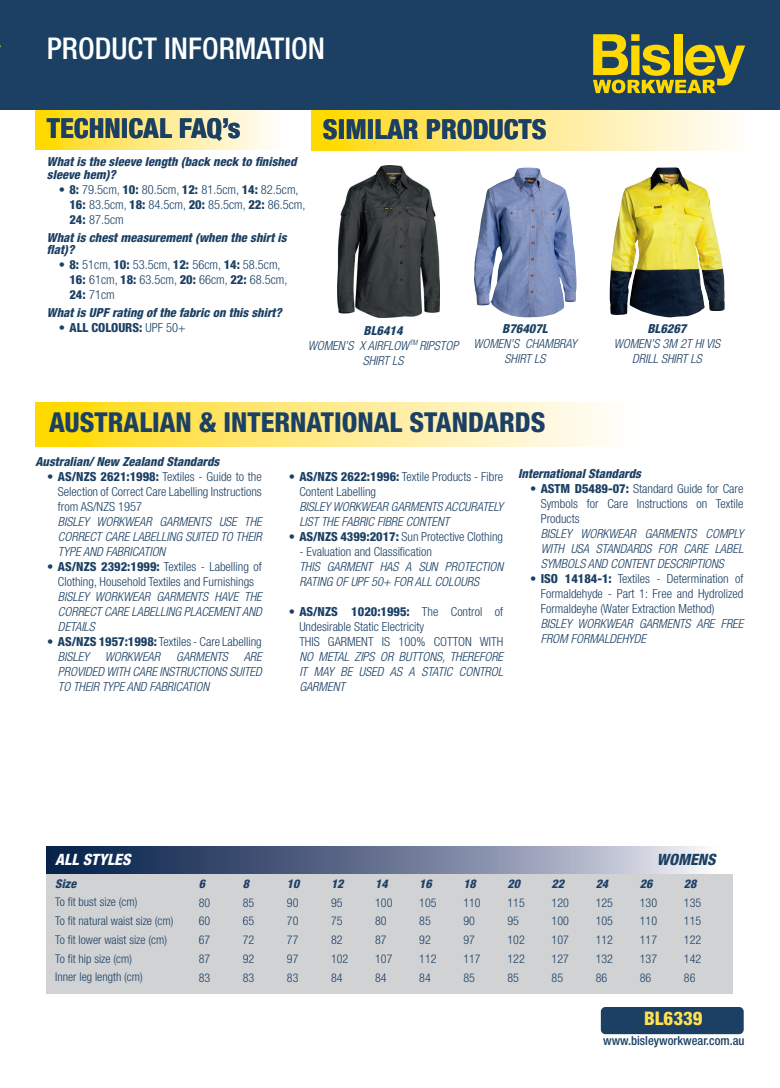
<style>
.page{position:relative;width:780px;height:1088px;background:#fff}
.page>*{position:absolute;margin:0;border:0;box-sizing:border-box;transform-origin:0 0}
.t1{font:300 condensed 30px "Helvetica Neue LT Std";color:#fff}
.t2{font:800 condensed 27.5px "Helvetica Neue LT Std";color:#1b4064}
.t3{font:800 condensed 18.75px "Helvetica Neue LT Std";color:#ffe152}
.t4{font:italic 800 condensed 15.62px "Helvetica Neue LT Std";color:#fff}
.t5{font:italic 800 condensed 15.62px "Helvetica Neue LT Std";color:#1b4064}
.t6{font:300 condensed 12.5px/15px "Helvetica Neue LT Std";color:#1b4064}
.t7{font:italic 300 condensed 12.5px/15px "Helvetica Neue LT Std";color:#1b4064;text-align:justify}
.t8{font:italic 800 condensed 12.5px/12.5px "Helvetica Neue LT Std";color:#1b4064}
.t9{font:500 condensed 12.5px "Helvetica Neue LT Std";color:#1b4064}
.t10{font:800 condensed 12.5px "Helvetica Neue LT Std";color:#1b4064}
.t11{font:300 condensed 12px/18.8px "Helvetica Neue LT Std";color:#1b4064}
.t12{font:italic 800 condensed 12px "Helvetica Neue LT Std";color:#1b4064}
.s1{font-weight:800}
.s2{font-weight:300}
.s3{font-style:normal}
.s4{font-weight:800;font-style:italic}
</style>
<div class="page">
<div style="left:600px;top:1007px;width:143px;height:27px;background:#1b4064;border-radius:5px"></div>
<svg style="left:35px;top:109px;width:276px;height:40px"></svg>
<svg style="left:311px;top:109px;width:451px;height:41px"></svg>
<div style="left:0;top:0;width:18px;height:109px;background:#1b4064"></div>
<div style="left:18px;top:0;width:762px;height:109px;background:#1b4064"></div>
<svg style="left:593px;top:34px;width:152px;height:59px"></svg>
<svg style="left:35px;top:403px;width:572px;height:43px"></svg>
<div style="left:46px;top:873px;width:686px;height:120px;background:#d1d2d4"></div>
<svg style="left:46px;top:846px;width:657px;height:27px"></svg>
<img style="left:609px;top:167px;width:115px;height:150px">
<img style="left:474px;top:167px;width:102px;height:150px">
<img style="left:338px;top:166px;width:101px;height:151px">
<p class="t1" style="left:47px;top:31px;width:266px">PRODUCT INFORMATION</p>
<p class="t2" style="left:47px;top:111px;width:195px">TECHNICAL FAQ’s</p>
<p class="t2" style="left:323px;top:112px;width:225px">SIMILAR PRODUCTS</p>
<p class="t8" style="left:47px;top:156px;width:251px">What is the sleeve length (back neck to finished sleeve hem)?</p>
<p class="t6" style="left:69px;top:182px;width:237px;text-indent:-11px"><span class="s1">• 8:</span> 79.5cm, <span class="s1">10:</span> 80.5cm, <span class="s1">12:</span> 81.5cm, <span class="s1">14:</span> 82.5cm,<br><span class="s1">16:</span> 83.5cm, <span class="s1">18:</span> 84.5cm, <span class="s1">20:</span> 85.5cm, <span class="s1">22:</span> 86.5cm,<br><span class="s1">24:</span> 87.5cm</p>
<p class="t8" style="left:47px;top:231px;width:241px">What is chest measurement (when the shirt is flat)?</p>
<p class="t6" style="left:69px;top:257px;width:219px;text-indent:-11px"><span class="s1">• 8:</span> 51cm, <span class="s1">10:</span> 53.5cm, <span class="s1">12:</span> 56cm, <span class="s1">14:</span> 58.5cm,<br><span class="s1">16:</span> 61cm, <span class="s1">18:</span> 63.5cm, <span class="s1">20:</span> 66cm, <span class="s1">22:</span> 68.5cm,<br><span class="s1">24:</span> 71cm</p>
<p class="t8" style="left:47px;top:307px;width:236px">What is UPF rating of the fabric on this shirt?</p>
<p class="t10" style="left:59px;top:320px;width:128px">• ALL COLOURS: <span class="s2">UPF 50+</span></p>
<p class="t8" style="left:363px;top:324px;width:40px">BL6414</p>
<p class="t7" style="left:308px;top:338px;width:152px;text-align:center">WOMEN’S X AIRFLOW<sup>TM</sup> RIPSTOP<br>SHIRT LS</p>
<p class="t8" style="left:502px;top:323px;width:47px">B76407L</p>
<p class="t7" style="left:473px;top:337px;width:105px">WOMEN’S CHAMBRAY</p>
<p class="t7" style="left:504px;top:352px;width:42px">SHIRT LS</p>
<p class="t2" style="left:49px;top:405px;width:498px">AUSTRALIAN &amp; INTERNATIONAL STANDARDS</p>
<p class="t8" style="left:647px;top:323px;width:40px">BL6267</p>
<p class="t7" style="left:613px;top:337px;width:108px;text-align:center">WOMEN’S 3M 2T HI VIS<br>DRILL SHIRT LS</p>
<p class="t8" style="left:35px;top:455px;width:185px">Australian/ New Zealand Standards</p>
<p class="t6" style="left:58px;top:468px;width:205px;text-align:justify;text-indent:-11px"><span class="s1">• AS/NZS 2621:1998:</span> Textiles - Guide to the Selection of Correct Care Labelling Instructions from AS/NZS 1957</p>
<p class="t7" style="left:58px;top:514px;width:205px">BISLEY WORKWEAR GARMENTS USE THE CORRECT CARE LABELLING SUITED TO THEIR TYPE AND FABRICATION</p>
<p class="t6" style="left:47px;top:558px;width:216px;text-align:center"><span class="s1">• AS/NZS 2392:1999:</span> Textiles - Labelling of<br>Clothing, Household Textiles and Furnishings</p>
<p class="t7" style="left:58px;top:589px;width:205px">BISLEY WORKWEAR GARMENTS HAVE THE CORRECT CARE LABELLING PLACEMENT AND DETAILS</p>
<p class="t6" style="left:47px;top:633px;width:216px"><span class="s1">• AS/NZS 1957:1998:</span> Textiles - Care Labelling</p>
<p class="t7" style="left:58px;top:649px;width:32px">BISLEY</p>
<p class="t7" style="left:105px;top:649px;width:57px">WORKWEAR</p>
<p class="t7" style="left:176px;top:649px;width:53px">GARMENTS</p>
<p class="t7" style="left:58px;top:649px;width:205px;text-indent:186px">ARE PROVIDED WITH CARE INSTRUCTIONS SUITED TO THEIR TYPE AND FABRICATION</p>
<p class="t6" style="left:299px;top:468px;width:205px;text-indent:-11px"><span class="s1">• AS/NZS 2622:1996:</span> Textile Products - Fibre<br>Content Labelling</p>
<p class="t7" style="left:299px;top:499px;width:205px">BISLEY WORKWEAR GARMENTS ACCURATELY<br>LIST THE FABRIC FIBRE CONTENT</p>
<p class="t6" style="left:289px;top:528px;width:216px"><span class="s1">• AS/NZS 4399:2017:</span> Sun Protective Clothing</p>
<p class="t6" style="left:299px;top:543px;width:134px">- Evaluation and Classification</p>
<p class="t7" style="left:299px;top:559px;width:205px">THIS GARMENT HAS A SUN PROTECTION<br>RATING OF UPF 50+ FOR ALL COLOURS</p>
<p class="t6" style="left:299px;top:603px;width:205px;text-indent:-11px"><span class="s1">• AS/NZS 1020:1995:</span> The Control of<br>Undesirable Static Electricity</p>
<p class="t7" style="left:299px;top:634px;width:205px"><span class="s3">THIS GARMENT IS 100% COTTON WITH </span>NO METAL ZIPS OR BUTTONS, THEREFORE IT MAY BE USED AS A STATIC CONTROL GARMENT</p>
<p class="t8" style="left:518px;top:467px;width:124px">International Standards</p>
<p class="t6" style="left:540px;top:481px;width:204px;text-align:justify;text-indent:-11px"><span class="s1">• ASTM D5489-07:</span> Standard Guide for Care Symbols for Care Instructions on Textile Products</p>
<p class="t7" style="left:540px;top:526px;width:204px">BISLEY WORKWEAR GARMENTS COMPLY WITH USA STANDARDS FOR CARE LABEL SYMBOLS AND CONTENT DESCRIPTIONS</p>
<p class="t6" style="left:540px;top:571px;width:204px;text-align:justify;text-indent:-11px"><span class="s1">• ISO 14184-1:</span> Textiles - Determination of Formaldehyde - Part 1: Free and Hydrolized Formaldeyhe (Water Extraction Method)</p>
<p class="t7" style="left:540px;top:616px;width:204px">BISLEY WORKWEAR GARMENTS ARE FREE<br>FROM FORMALDEHYDE</p>
<p class="t4" style="left:55px;top:849px;width:77px">ALL STYLES</p>
<p class="t5" style="left:656px;top:849px;width:60px">WOMENS</p>
<p class="t12" style="left:55px;top:876px;width:22px">Size</p>
<p class="t11" style="left:55px;top:892px;width:84px">To fit bust size (cm)</p>
<p class="t11" style="left:55px;top:911px;width:120px">To fit natural waist size (cm)</p>
<p class="t11" style="left:55px;top:930px;width:113px">To fit lower waist size (cm)</p>
<p class="t11" style="left:55px;top:949px;width:78px">To fit hip size (cm)</p>
<p class="t11" style="left:55px;top:967px;width:89px">Inner leg length (cm)</p>
<p class="t11" style="left:199px;top:874px;width:13px"><span class="s4">6<br></span>80<br>60<br>67</p>
<p class="t11" style="left:199px;top:949px;width:13px">87</p>
<p class="t11" style="left:199px;top:968px;width:13px">83</p>
<p class="t11" style="left:243px;top:874px;width:13px"><span class="s4">8<br></span>85<br>65<br>72</p>
<p class="t11" style="left:243px;top:949px;width:13px">92</p>
<p class="t11" style="left:243px;top:968px;width:13px">83</p>
<p class="t11" style="left:287px;top:874px;width:14px;text-align:justify"><span class="s4">10<br></span>90<br>70<br>77</p>
<p class="t11" style="left:287px;top:949px;width:13px">97</p>
<p class="t11" style="left:287px;top:968px;width:13px">83</p>
<p class="t11" style="left:331px;top:874px;width:14px;text-align:justify"><span class="s4">12<br></span>95<br>75<br>82</p>
<p class="t11" style="left:331px;top:949px;width:19px">102</p>
<p class="t11" style="left:331px;top:968px;width:13px">84</p>
<p class="t11" style="left:375px;top:874px;width:19px"><span class="s4">14<br></span>100<br>80<br>87</p>
<p class="t11" style="left:375px;top:949px;width:19px">107</p>
<p class="t11" style="left:375px;top:968px;width:13px">84</p>
<p class="t11" style="left:419px;top:874px;width:19px"><span class="s4">16<br></span>105<br>85<br>92</p>
<p class="t11" style="left:419px;top:949px;width:19px">112</p>
<p class="t11" style="left:419px;top:968px;width:13px">84</p>
<p class="t11" style="left:463px;top:874px;width:19px"><span class="s4">18<br></span>110<br>90<br>97</p>
<p class="t11" style="left:463px;top:949px;width:19px">117</p>
<p class="t11" style="left:463px;top:968px;width:13px">85</p>
<p class="t11" style="left:507px;top:874px;width:19px"><span class="s4">20<br></span>115<br>95<br>102</p>
<p class="t11" style="left:507px;top:949px;width:19px">122</p>
<p class="t11" style="left:507px;top:968px;width:13px">85</p>
<p class="t11" style="left:551px;top:874px;width:19px"><span class="s4">22<br></span>120<br>100<br>107</p>
<p class="t11" style="left:551px;top:949px;width:19px">127</p>
<p class="t11" style="left:551px;top:968px;width:13px">85</p>
<p class="t11" style="left:595px;top:874px;width:19px"><span class="s4">24<br></span>125<br>105<br>112</p>
<p class="t11" style="left:595px;top:949px;width:19px">132</p>
<p class="t11" style="left:595px;top:968px;width:13px">86</p>
<p class="t11" style="left:639px;top:874px;width:19px"><span class="s4">26<br></span>130<br>110<br>117</p>
<p class="t11" style="left:639px;top:949px;width:19px">137</p>
<p class="t11" style="left:639px;top:968px;width:13px">86</p>
<p class="t11" style="left:684px;top:874px;width:19px"><span class="s4">28<br></span>135<br>115<br>122</p>
<p class="t11" style="left:684px;top:949px;width:19px">142</p>
<p class="t11" style="left:684px;top:968px;width:13px">86</p>
<p class="t3" style="left:644px;top:1007px;width:60px">BL6339</p>
<p class="t9" style="left:603px;top:1033px;width:143px">www.bisleyworkwear.com.au</p>
</div>
